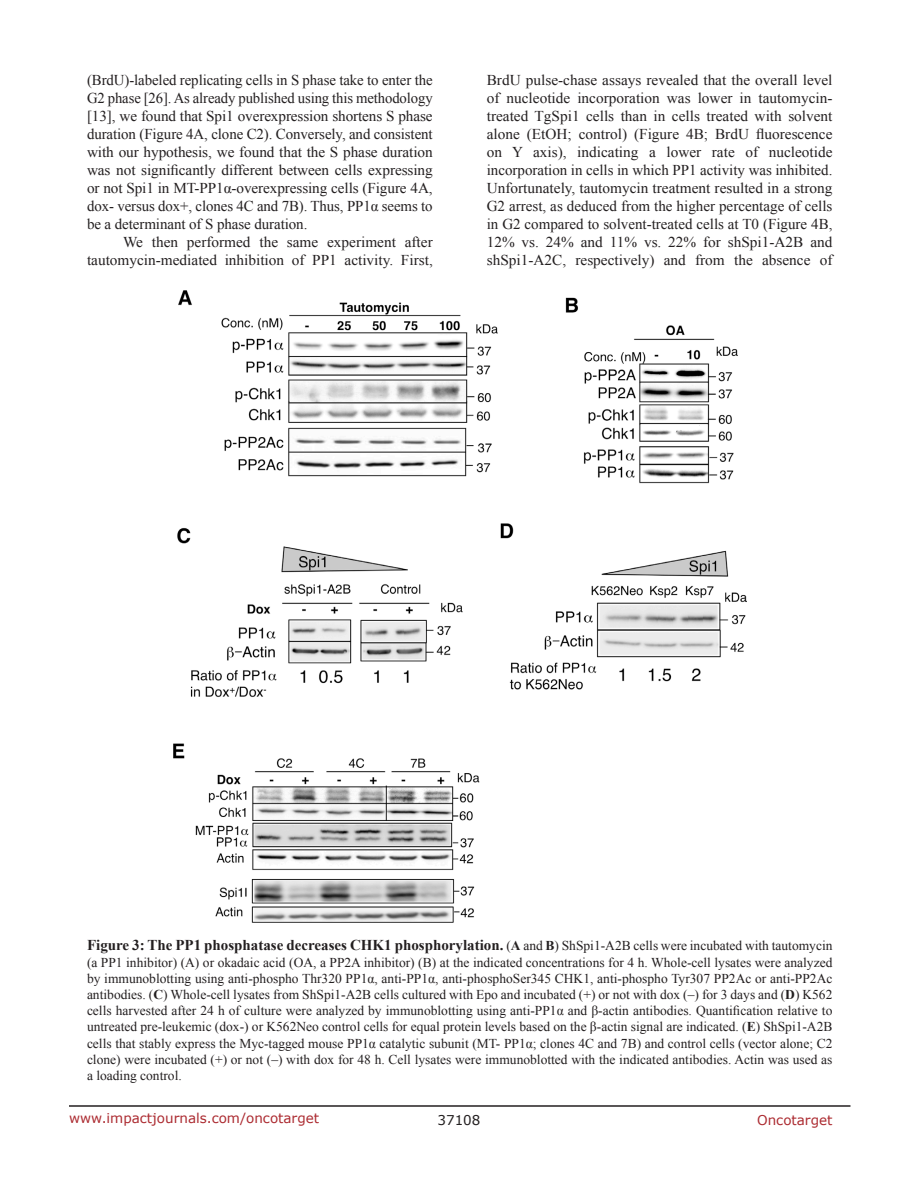
<style>
.page{position:relative;width:918px;height:1188px;background:#fff}
.page>*{position:absolute;margin:0;border:0;box-sizing:border-box;transform-origin:0 0}
.BodyText{font:15px/18px "Times New Roman";color:#231f20;text-align:justify}
.FigureText{font:700 15px "Times New Roman";color:#231f20}
.FigureText-2{font:13.5px/16.2px "Times New Roman";color:#231f20;text-align:justify}
.t1{font:13.5px "Verdana";color:#ac2b31}
.t2{font:13.5px "Verdana";color:#231f20}
.s1{font-weight:400;font-size:13.5px}
.s2{font-size:13.5px}
.s3{font-weight:700}
</style>
<div class="page">
<hr style="left:69px;top:1105px;width:781px;height:2px;background:#231f20">
<img style="left:173px;top:291px;width:573px;height:632px">
<p class="BodyText" style="left:87px;top:71px;width:347px">(BrdU)-labeled replicating cells in S phase take to enter the G2 phase [26]. As already published using this methodology [13], we found that Spi1 overexpression shortens S phase duration (Figure 4A, clone C2). Conversely, and consistent with our hypothesis, we found that the S phase duration was not significantly different between cells expressing or not Spi1 in MT-PP1α-overexpressing cells (Figure 4A, dox- versus dox+, clones 4C and 7B). Thus, PP1α seems to be a determinant of S phase duration.</p>
<p class="BodyText" style="left:87px;top:233px;width:347px;text-align:right">We then performed the same experiment after tautomycin-mediated inhibition of PP1 activity. First,</p>
<p class="BodyText" style="left:487px;top:71px;width:347px">BrdU pulse-chase assays revealed that the overall level of nucleotide incorporation was lower in tautomycin&shy;treated TgSpi1 cells than in cells treated with solvent alone (EtOH; control) (Figure 4B; BrdU fluorescence on Y axis), indicating a lower rate of nucleotide incorporation in cells in which PP1 activity was inhibited.<br>Unfortunately, tautomycin treatment resulted in a strong G2 arrest, as deduced from the higher percentage of cells in G2 compared to solvent-treated cells at T0 (Figure 4B, 12% vs. 24% and 11% vs. 22% for shSpi1-A2B and shSpi1-A2C, respectively) and from the absence of</p>
<p class="FigureText" style="left:87px;top:935px;width:747px">Figure 3: The PP1 phosphatase decreases CHK1 phosphorylation. <span class="s1">(</span><span class="s2">A</span> <span class="s1">and</span> <span class="s2">B</span><span class="s1">) ShSpi1-A2B cells were incubated with tautomycin</span></p>
<p class="FigureText-2" style="left:87px;top:954px;width:747px">(a PP1 inhibitor) (A) or okadaic acid (OA, a PP2A inhibitor) (B) at the indicated concentrations for 4 h. Whole-cell lysates were analyzed by immunoblotting using anti-phospho Thr320 PP1α, anti-PP1α, anti-phosphoSer345 CHK1, anti-phospho Tyr307 PP2Ac or anti-PP2Ac antibodies. (<span class="s3">C</span>) Whole-cell lysates from ShSpi1-A2B cells cultured with Epo and incubated (+) or not with dox (–) for 3 days and (<span class="s3">D</span>) K562 cells harvested after 24 h of culture were analyzed by immunoblotting using anti-PP1α and β-actin antibodies. Quantification relative to untreated pre-leukemic (dox-) or K562Neo control cells for equal protein levels based on the β-actin signal are indicated. (<span class="s3">E</span>) ShSpi1-A2B cells that stably express the Myc-tagged mouse PP1α catalytic subunit (MT- PP1α; clones 4C and 7B) and control cells (vector alone; C2 clone) were incubated (+) or not (–) with dox for 48 h. Cell lysates were immunoblotted with the indicated antibodies. Actin was used as a loading control.</p>
<p class="t1" style="left:69px;top:1109px;width:252px">www.impactjournals.com/oncotarget</p>
<p class="t2" style="left:438px;top:1111px;width:44px">37108</p>
<p class="t1" style="left:757px;top:1111px;width:77px">Oncotarget</p>
</div>
